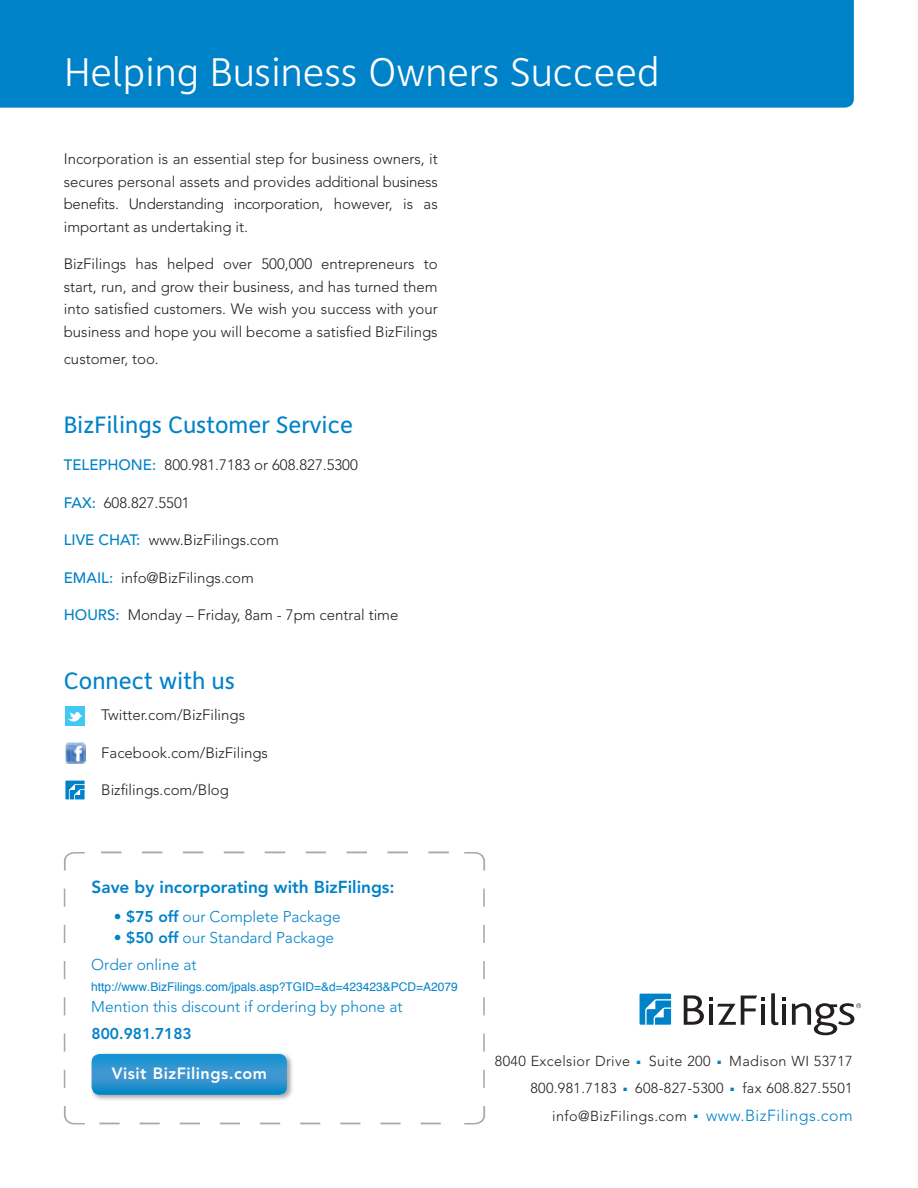
<style>
.page{position:relative;width:918px;height:1188px;background:#fff}
.page>*{position:absolute;margin:0;border:0;box-sizing:border-box;transform-origin:0 0}
.Main_Text_Style{font:300 40.5px "Depot";color:#fff}
.Subhead{font:24px "Depot";color:#0082c8}
.t1{font:800 17.25px "Avenir";color:#0082c8}
.t2{font:800 16.2px "Avenir";letter-spacing:.03em;color:#fff}
.t3{font:300 15.6px/27px "Avenir";color:#0082c8}
.Main_Text_Style-2{font:300 15px/22.5px "Avenir";color:#231f20;text-align:justify}
.t4{font:300 14.4px "Avenir";letter-spacing:.025em;color:#231f20}
.t5{font:12px "Helvetica";color:#0082c8}
.s1{font-weight:500;color:#0082c8}
.s2{font-weight:800}
.s3{font-size:15.9px;color:#0082c8}
</style>
<div class="page">
<div style="left:0;top:0;width:854px;height:108px;background:#0082c8"></div>
<svg style="left:638px;top:992px;width:34px;height:34px"></svg>
<svg style="left:640px;top:994px;width:31px;height:31px"></svg>
<svg style="left:771px;top:993px;width:15px;height:32px"></svg>
<svg style="left:684px;top:995px;width:81px;height:30px"></svg>
<svg style="left:792px;top:1003px;width:69px;height:32px"></svg>
<svg style="left:63px;top:851px;width:422px;height:274px"></svg>
<div style="left:89px;top:1051px;width:205px;height:51px;background:#231f20;opacity:.4"></div>
<svg style="left:92px;top:1054px;width:195px;height:41px;background:#2992ce"></svg>
<svg style="left:65px;top:780px;width:20px;height:20px"></svg>
<svg style="left:65px;top:781px;width:20px;height:18px"></svg>
<img style="left:65px;top:707px;width:20px;height:19px">
<img style="left:65px;top:743px;width:21px;height:20px">
<p class="Main_Text_Style" style="left:65px;top:49px;width:596px">Helping Business Owners Succeed</p>
<p class="Main_Text_Style-2" style="left:64px;top:148px;width:375px">Incorporation is an essential step for business owners, it secures personal assets and provides additional business benefits. Understanding incorporation, however, is as important as undertaking it.</p>
<p class="Main_Text_Style-2" style="left:64px;top:253px;width:375px">BizFilings has helped over 500,000 entrepreneurs to start, run, and grow their business, and has turned them into satisfied customers. We wish you success with your business and hope you will become a satisfied BizFilings</p>
<p class="Main_Text_Style-2" style="left:64px;top:347px;width:94px">customer, too.</p>
<p class="Subhead" style="left:64px;top:410px;width:291px">BizFilings Customer Service</p>
<p class="Main_Text_Style-2" style="left:64px;top:454px;width:296px"><span class="s1">TELEPHONE:</span> 800.981.7183 or 608.827.5300</p>
<p class="Main_Text_Style-2" style="left:64px;top:491px;width:127px"><span class="s1">FAX:</span> 608. 827. 5501</p>
<p class="Main_Text_Style-2" style="left:64px;top:529px;width:217px"><span class="s1">LIVE CHAT:</span> www. BizFilings.com</p>
<p class="Main_Text_Style-2" style="left:64px;top:566px;width:192px"><span class="s1">EMAIL:</span> info@BizFilings.com</p>
<p class="Main_Text_Style-2" style="left:64px;top:604px;width:336px"><span class="s1">HOURS:</span> Monday – Friday, 8am - 7pm central time</p>
<p class="Subhead" style="left:64px;top:667px;width:173px">Connect with us</p>
<p class="Main_Text_Style-2" style="left:101px;top:704px;width:145px">Twitter. com/BizFilings</p>
<p class="Main_Text_Style-2" style="left:101px;top:741px;width:168px">Facebook.com/BizFilings</p>
<p class="Main_Text_Style-2" style="left:101px;top:779px;width:129px">Bizfilings.com/Blog</p>
<p class="t1" style="left:92px;top:877px;width:305px">Save by incorporating with BizFilings:</p>
<p class="t3" style="left:114px;top:903px;width:228px"><span class="s2">• $75 off</span> our Complete Package</p>
<p class="t3" style="left:114px;top:924px;width:222px"><span class="s2">• $50 off</span> our Standard Package</p>
<p class="t3" style="left:91px;top:951px;width:107px">Order online at</p>
<p class="t5" style="left:91px;top:977px;width:368px">http://www.BizFilings.com/jpals.asp?TGID=&amp;d=423423&amp;PCD=A2079</p>
<p class="t3" style="left:91px;top:993px;width:313px">Mention this discount if ordering by phone at<br><span class="s2">800.981.7183</span></p>
<p class="t2" style="left:112px;top:1064px;width:157px">Visit BizFilings.com</p>
<p class="t4" style="left:495px;top:1053px;width:137px">8040 Excelsior Drive</p>
<p class="t4" style="left:637px;top:1053px;width:75px"><sup>■</sup> Suite 200</p>
<p class="t4" style="left:717px;top:1053px;width:137px"><sup>■</sup> Madison WI 53717</p>
<p class="t4" style="left:530px;top:1080px;width:88px">800.981.7183</p>
<p class="t4" style="left:623px;top:1080px;width:102px"><sup>■</sup> 608-827-5300</p>
<p class="t4" style="left:730px;top:1080px;width:124px"><sup>■</sup> fax 608. 827. 5501</p>
<p class="t4" style="left:552px;top:1107px;width:302px">info@BizFilings.com <sup>■</sup> <span class="s3">www. BizFilings.com</span></p>
</div>
